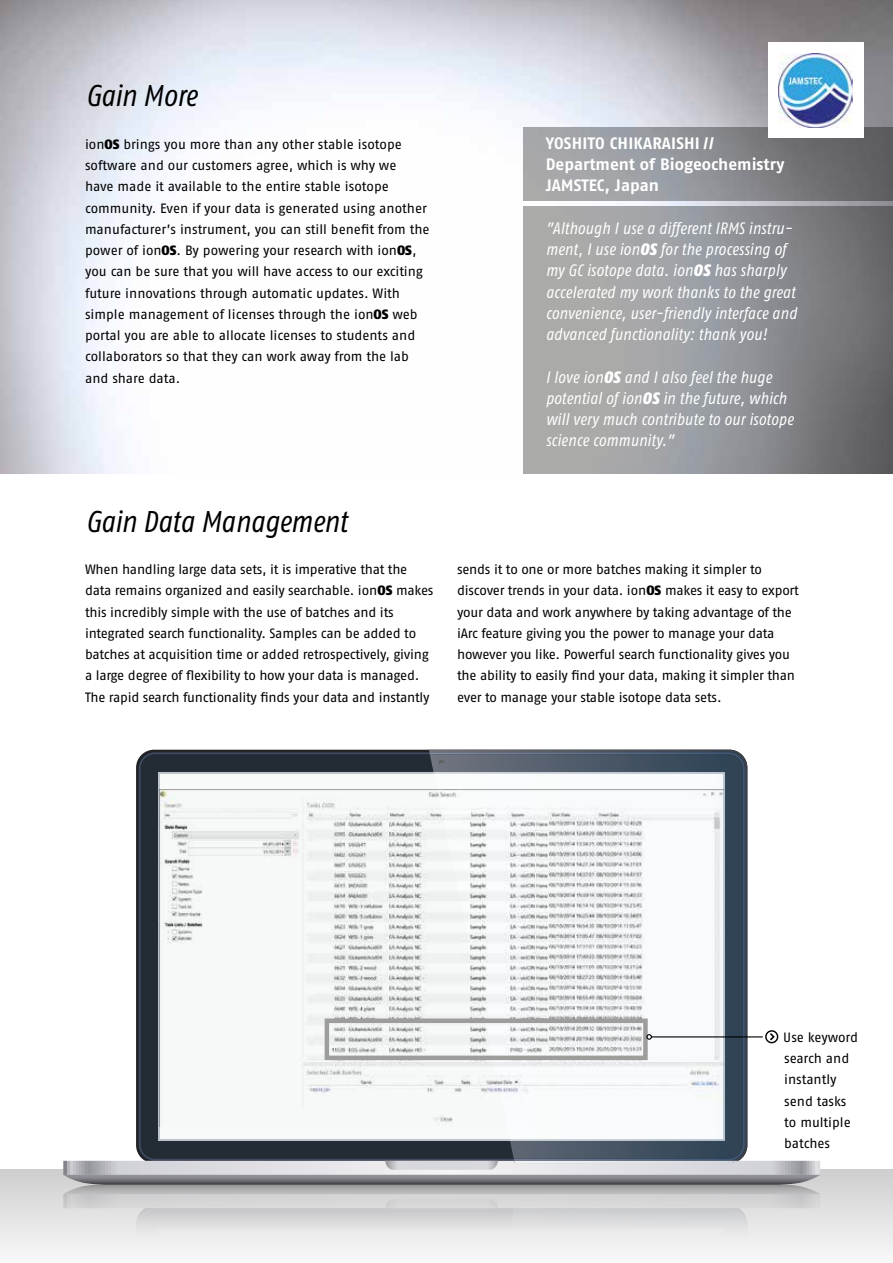
<style>
.page{position:relative;width:893px;height:1263px;background:#fff}
.page>*{position:absolute;margin:0;border:0;box-sizing:border-box;transform-origin:0 0}
.t1{font:italic condensed 30px "Fago Pro";color:#000}
.t2{font:italic condensed 16.5px/21.3px "Fago Pro";letter-spacing:.015em;color:#fff}
.t3{font:700 16.5px/21.3px "Fago Pro";color:#fff}
.t4{font:13.5px/21.3px "Fago Pro";letter-spacing:-.015em;color:#000}
.s1{font-weight:900}
</style>
<div class="page">
<div style="left:0;top:1169px;width:893px;height:94px;background:linear-gradient(to bottom,#cecece,#f8f8f8)"></div>
<div style="left:141px;top:754px;width:602px;height:405px;background:#232b35;border-radius:14px"></div>
<div style="left:160px;top:774px;width:563px;height:365px;background:#f8fafa"></div>
<svg style="left:430px;top:754px;width:313px;height:405px;background:#495766"></svg>
<svg style="left:434px;top:774px;width:289px;height:365px"></svg>
<svg style="left:439px;top:760px;width:5px;height:5px"></svg>
<img style="left:160px;top:789px;width:564px;height:337px">
<div style="left:325px;top:1018px;width:323px;height:42px;border:4px solid #9d9d9c"></div>
<svg style="left:63px;top:1161px;width:757px;height:102px"></svg>
<img style="left:514px;top:1206px;width:224px;height:2px">
<svg style="left:765px;top:1030px;width:13px;height:13px"></svg>
<hr style="left:651px;top:1036px;width:112px;height:1px;background:#000">
<svg style="left:646px;top:1034px;width:6px;height:6px"></svg>
<img style="left:0;top:0;width:893px;height:473px">
<svg style="left:523px;top:206px;width:370px;height:267px;background:#929396"></svg>
<svg style="left:523px;top:128px;width:370px;height:73px;background:#8a8b8f"></svg>
<div style="left:768px;top:43px;width:96px;height:95px;background:#fff"></div>
<img style="left:779px;top:53px;width:74px;height:74px">
<h1 class="t1" style="left:85px;top:78px;width:113px">Gain More</h1>
<p class="t4" style="left:85px;top:133px;width:346px">ion<span class="s1">OS</span> brings you more than any other stable isotope software and our customers agree, which is why we<br>have made it available to the entire stable isotope community. Even if your data is generated using another manufacturer’s instrument, you can still benefit from the power of ion<span class="s1">OS</span>. By powering your research with ion<span class="s1">OS</span>, you can be sure that you will have access to our exciting future innovations through automatic updates. With simple management of licenses through the ion<span class="s1">OS</span> web portal you are able to allocate licenses to students and collaborators so that they can work away from the lab and share data.</p>
<h1 class="t1" style="left:85px;top:503px;width:264px">Gain Data Management</h1>
<p class="t4" style="left:85px;top:559px;width:350px">When handling large data sets, it is imperative that the data remains organized and easily searchable. ion<span class="s1">OS</span> makes this incredibly simple with the use of batches and its integrated search functionality. Samples can be added to batches at acquisition time or added retrospectively, giving a large degree of flexibility to how your data is managed.<br>The rapid search functionality finds your data and instantly</p>
<p class="t3" style="left:546px;top:132px;width:240px">YOSHITO CHIKARAISHI //<br>Department of Biogeochemistry<br>JAMSTEC, Japan</p>
<p class="t2" style="left:546px;top:217px;width:253px">”Although I use a different IRMS instru&shy;ment, I use ion<span class="s1">OS</span> for the processing of my GC isotope data. ion<span class="s1">OS</span> has sharply accelerated my work thanks to the great convenience, user-friendly interface and advanced functionality: thank you!</p>
<p class="t2" style="left:546px;top:366px;width:249px">I love ion<span class="s1">OS</span> and I also feel the huge potential of ion<span class="s1">OS</span> in the future, which will very much contribute to our isotope science community.”</p>
<p class="t4" style="left:457px;top:559px;width:343px">sends it to one or more batches making it simpler to discover trends in your data. ion<span class="s1">OS</span> makes it easy to export your data and work anywhere by taking advantage of the iArc feature giving you the power to manage your data however you like. Powerful search functionality gives you the ability to easily find your data, making it simpler than ever to manage your stable isotope data sets.</p>
<p class="t4" style="left:783px;top:1026px;width:76px">Use keyword search and instantly send tasks to multiple batches</p>
</div>
